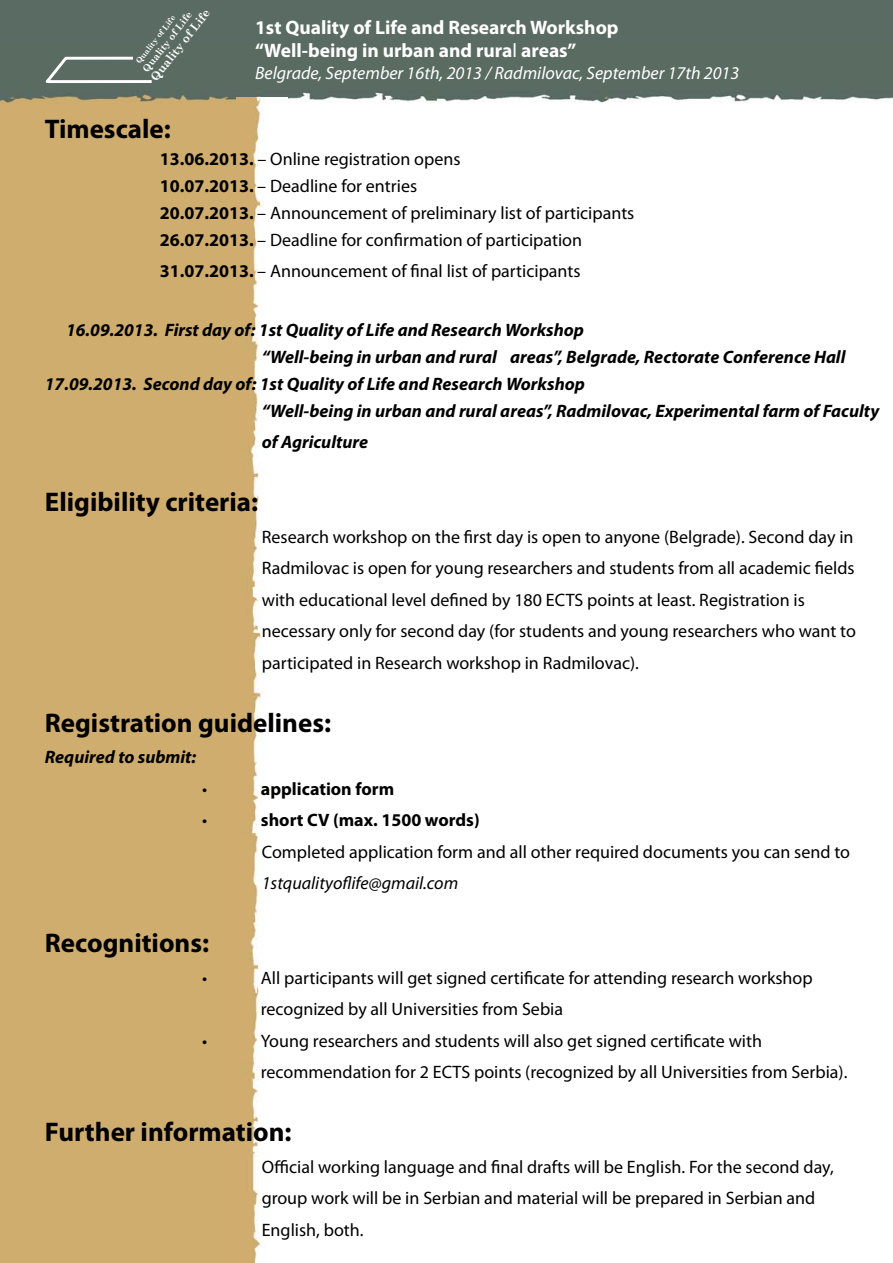
<style>
.page{position:relative;width:893px;height:1263px;background:#fff}
.page>*{position:absolute;margin:0;border:0;box-sizing:border-box;transform-origin:0 0}
.t1{font:700 27px "Myriad Pro";color:#000}
.t2{font:700 19.5px/23.4px "Myriad Pro";color:#fff}
.t3{font:18px/31.5px "Myriad Pro";color:#000}
.t4{font:italic 700 18px "Myriad Pro";color:#000}
.t5{font:italic 18px "Myriad Pro";color:#fff}
.t6{font:700 18px "Myriad Pro";color:#000}
.t7{font:italic 18px "Myriad Pro";color:#000}
.t8{font:700 11.7px "Century Schoolbook";color:#fff}
.t9{font:700 9.75px "Century Schoolbook";color:#fff}
.t10{font:700 7.8px "Century Schoolbook";color:#fff}
.s1{font-weight:400}
.s2{font-weight:700}
</style>
<div class="page">
<div style="left:0;top:0;width:255px;height:1263px;background:#cfad6e"></div>
<div style="left:0;top:0;width:893px;height:98px;background:#5a6b63"></div>
<img style="left:0;top:91px;width:893px;height:12px">
<img style="left:236px;top:98px;width:51px;height:1165px">
<svg style="left:45px;top:56px;width:107px;height:27px"></svg>
<p class="t8" style="left:146px;top:74px;width:89px;rotate:-52deg">Quality of Life</p>
<p class="t2" style="left:255px;top:15px;width:365px">1st Quality of Life and Research Workshop “Well-being in urban and rura<span class="s1">l</span> areas”</p>
<p class="t9" style="left:139px;top:66px;width:75px;rotate:-52deg">Quality of Life</p>
<p class="t10" style="left:133px;top:59px;width:60px;rotate:-52deg">Quality of Life</p>
<p class="t5" style="left:255px;top:62px;width:486px">Belgrade, September 16th, 2013 / Radmilovac, September 17th 2013</p>
<h1 class="t1" style="left:45px;top:111px;width:128px">Timescale:</h1>
<p class="t3" style="left:160px;top:145px;width:476px;line-height:27px"><span class="s2">13.06.2013.</span> – Online registration opens<br><span class="s2">10.07.2013.</span> – Deadline for entries<br><span class="s2">20.07.2013.</span> – Announcement of preliminary list of participants <span class="s2">26.07.2013.</span> – Deadline for confirmation of participation</p>
<p class="t3" style="left:160px;top:255px;width:422px"><span class="s2">31.07.2013.</span> – Announcement of final list of participants</p>
<p class="t4" style="left:66px;top:318px;width:519px">16.09.2013. First day of: 1st Quality of Life and Research Workshop</p>
<p class="t4" style="left:262px;top:345px;width:585px">“Well-being in urban and rural areas”, Belgrade, Rectorate Conference Hall</p>
<p class="t4" style="left:45px;top:372px;width:542px">17.09.2013. Second day of: 1st Quality of Life and Research Workshop</p>
<p class="t4" style="left:262px;top:399px;width:619px">“Well-being in urban and rural areas”, Radmilovac, Experimental farm of Faculty</p>
<p class="t4" style="left:262px;top:430px;width:108px">of Agriculture</p>
<h1 class="t1" style="left:45px;top:484px;width:215px">Eligibility criteria:</h1>
<p class="t3" style="left:262px;top:521px;width:596px">Research workshop on the first day is open to anyone (Belgrade). Second day in Radmilovac is open for young researchers and students from all academic fields with educational level defined by 180 ECTS points at least. Registration is necessary only for second day (for students and young researchers who want to participated in Research workshop in Radmilоvac).</p>
<h1 class="t1" style="left:45px;top:705px;width:288px">Registration guidelines:</h1>
<p class="t4" style="left:45px;top:745px;width:153px">Required to submit:</p>
<p class="t3" style="left:202px;top:773px;width:7px">•</p>
<p class="t6" style="left:261px;top:777px;width:135px">application form</p>
<p class="t3" style="left:202px;top:804px;width:7px">•</p>
<p class="t6" style="left:261px;top:808px;width:220px">short CV (max. 1500 words)</p>
<p class="t3" style="left:262px;top:836px;width:590px">Completed application form and all other required documents you can send to</p>
<p class="t7" style="left:262px;top:872px;width:198px">1stqualityoflife@gmail.com</p>
<h1 class="t1" style="left:45px;top:925px;width:166px">Recognitions:</h1>
<p class="t3" style="left:202px;top:962px;width:7px">•</p>
<p class="t3" style="left:261px;top:962px;width:553px">All participants will get signed certificate for attending research workshop recognized by all Universities from Sebia</p>
<p class="t3" style="left:202px;top:1025px;width:7px">•</p>
<p class="t3" style="left:261px;top:1025px;width:588px">Young researchers and students will also get signed certificate with recommendation for 2 ECTS points (recognized by all Universities from Serbia).</p>
<h1 class="t1" style="left:45px;top:1114px;width:248px">Further information:</h1>
<p class="t3" style="left:262px;top:1151px;width:573px">Official working language and final drafts will be English. For the second day, group work will be in Serbian and material will be prepared in Serbian and<br>English, both.</p>
</div>
